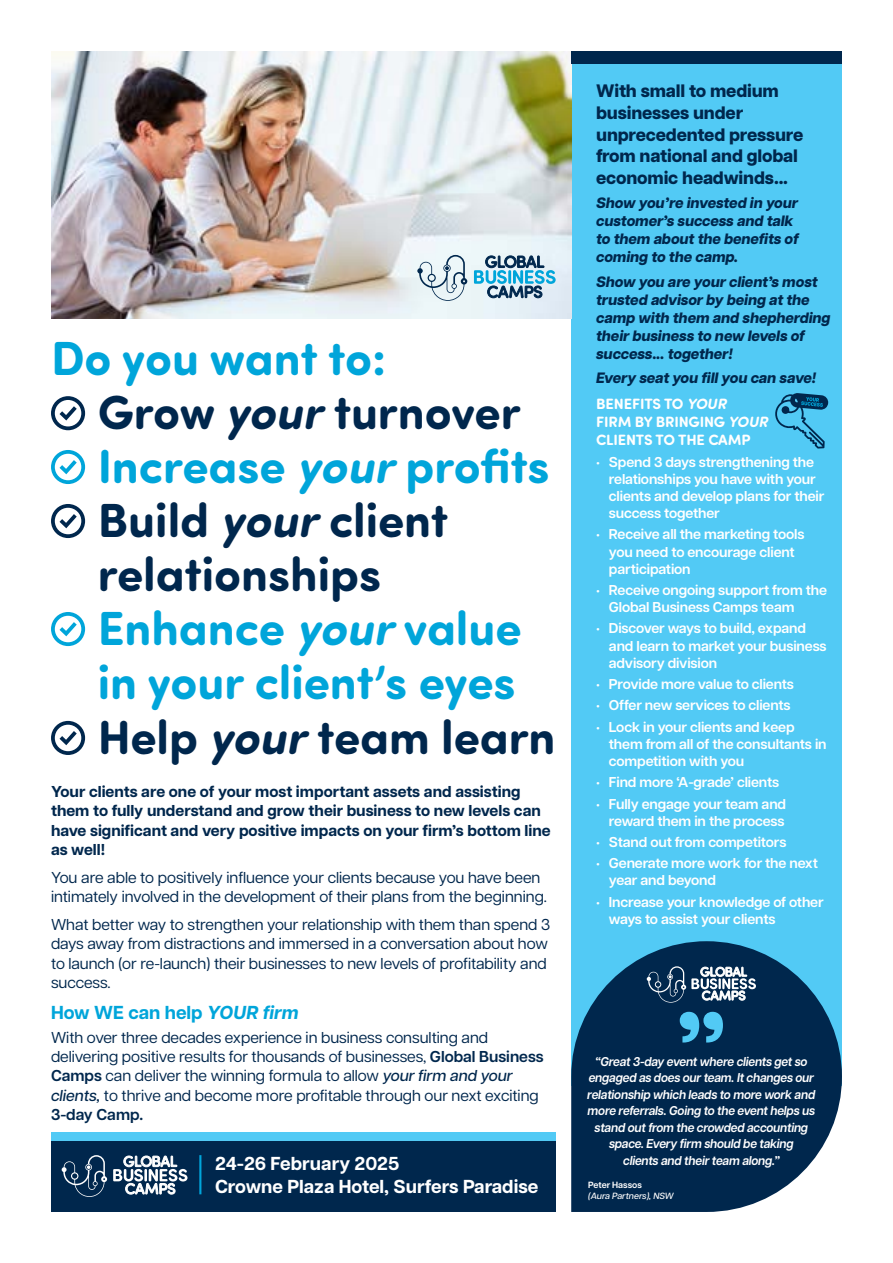
<style>
.page{position:relative;width:893px;height:1263px;background:#fff}
.page>*{position:absolute;margin:0;border:0;box-sizing:border-box;transform-origin:0 0}
.t1{font:700 48px/54px "Sofia Pro Soft";color:#00a5da}
.t2{font:700 18.75px/22.5px "Articulat CF";color:#fff}
.t3{font:700 18.75px "Articulat CF";color:#00a5da}
.t4{font:800 18px/21.6px "Articulat CF";letter-spacing:-.01em;color:#00274d}
.t5{font:15.75px/19.4px "Articulat CF";color:#00274d}
.t6{font:700 15.75px/19.4px "Articulat CF";color:#00274d}
.t7{font:italic 800 15px/18px "Articulat CF";letter-spacing:-.01em;color:#00274d}
.t8{font:700 15px/18px "Sofia Pro Soft";letter-spacing:-.01em;color:#fff}
.t9{font:600 14.25px/17.1px "Articulat CF";letter-spacing:-.01em;color:#fff}
.t10{font:italic 600 12.75px/16.5px "Articulat CF";letter-spacing:-.015em;color:#fff;text-align:center;scale:.95 1}
.t11{font:italic 500 9px "Articulat CF";color:#fff}
.t12{font:600 9px "Articulat CF";color:#fff}
.s1{color:#00274d}
.s2{font-style:italic;color:#00274d}
.s3{font-style:italic}
.s4{font-weight:600}
.s5{font-weight:500;font-style:italic}
</style>
<div class="page">
<div style="left:571px;top:51px;width:271px;height:1035px;background:#52caf5"></div>
<svg style="left:775px;top:393px;width:53px;height:56px"></svg>
<img style="left:51px;top:51px;width:520px;height:268px">
<svg style="left:51px;top:396px;width:34px;height:34px"></svg>
<svg style="left:51px;top:450px;width:34px;height:34px"></svg>
<svg style="left:51px;top:504px;width:34px;height:34px"></svg>
<svg style="left:51px;top:721px;width:34px;height:34px"></svg>
<svg style="left:51px;top:612px;width:34px;height:34px"></svg>
<svg style="left:417px;top:255px;width:50px;height:46px"></svg>
<svg style="left:474px;top:256px;width:82px;height:44px"></svg>
<svg style="left:571px;top:941px;width:271px;height:271px;fill:#00274d"></svg>
<svg style="left:680px;top:1012px;width:43px;height:30px"></svg>
<svg style="left:647px;top:966px;width:109px;height:37px"></svg>
<div style="left:51px;top:1141px;width:505px;height:71px;background:#00274d"></div>
<div style="left:51px;top:1133px;width:505px;height:8px;background:#52caf5"></div>
<svg style="left:62px;top:1155px;width:45px;height:42px"></svg>
<svg style="left:113px;top:1156px;width:75px;height:39px"></svg>
<hr style="left:199px;top:1155px;width:2px;height:39px;background:#00a5da">
<div style="left:571px;top:51px;width:271px;height:13px;background:#00274d"></div>
<h1 class="t1" style="left:98px;top:329px;width:459px;text-indent:-47px">Do you want to:<br><span class="s1">Grow</span> <span class="s2">your</span> <span class="s1">turnover<br></span>Increase <span class="s3">your</span> profits<br><span class="s1">Build</span> <span class="s2">your</span> <span class="s1">client relationships<br></span>Enhance <span class="s3">your</span> value in your client’s eyes<br><span class="s1">Help</span> <span class="s2">your</span> <span class="s1">team learn</span></h1>
<p class="t6" style="left:51px;top:781px;width:501px">Your clients are one of your most important assets and assisting them to fully understand and grow their business to new levels can have significant and very positive impacts on your firm’s bottom line as well!</p>
<p class="t5" style="left:51px;top:866px;width:497px">You are able to positively influence your clients because you have been intimately involved in the development of their plans from the beginning.</p>
<p class="t5" style="left:51px;top:914px;width:501px">What better way to strengthen your relationship with them than spend 3 days away from distractions and immersed in a conversation about how to launch (or re-launch) their businesses to new levels of profitability and success.</p>
<h2 class="t3" style="left:51px;top:999px;width:249px">How WE can help <span class="s3">YOUR firm</span></h2>
<p class="t5" style="left:51px;top:1026px;width:494px">With over three decades experience in business consulting and delivering positive results for thousands of businesses, <span class="s4">Global Business Camps</span> can deliver the winning formula to allow <span class="s5">your firm and your clients,</span> to thrive and become more profitable through our next exciting <span class="s4">3-day Camp.</span></p>
<h2 class="t2" style="left:215px;top:1152px;width:325px">24-26 February 2025<br>Crowne Plaza Hotel, Surfers Paradise</h2>
<p class="t4" style="left:596px;top:80px;width:209px">With small to medium businesses under unprecedented pressure from national and global economic headwinds...</p>
<p class="t7" style="left:596px;top:194px;width:204px">Show you’re invested in your customer’s success and talk to them about the benefits of coming to the camp.</p>
<p class="t7" style="left:596px;top:272px;width:236px">Show you are your client’s most trusted advisor by being at the camp with them and shepherding their business to new levels of success... together!</p>
<p class="t7" style="left:596px;top:368px;width:222px">Every seat you fill you can save!</p>
<p class="t8" style="left:596px;top:394px;width:173px">BENEFITS TO <span class="s3">YOUR<br></span>FIRM BY BRINGING <span class="s3">YOUR<br></span>CLIENTS TO THE CAMP</p>
<p class="t9" style="left:609px;top:453px;width:217px;text-indent:-13px">• Spend 3 days strengthening the relationships you have with your clients and develop plans for their success together</p>
<p class="t9" style="left:609px;top:525px;width:197px;text-indent:-13px">• Receive all the marketing tools you need to encourage client participation</p>
<p class="t9" style="left:609px;top:581px;width:220px;text-indent:-13px">• Receive ongoing support from the<br>Global Business Camps team</p>
<p class="t9" style="left:609px;top:619px;width:219px;text-indent:-13px">• Discover ways to build, expand and learn to market your business advisory division</p>
<p class="t9" style="left:596px;top:675px;width:199px">• Provide more value to clients</p>
<p class="t9" style="left:596px;top:696px;width:196px">• Offer new services to clients</p>
<p class="t9" style="left:609px;top:718px;width:219px;text-indent:-13px">• Lock in your clients and keep them from all of the consultants in competition with you</p>
<p class="t9" style="left:596px;top:773px;width:184px">• Find more ‘A-grade’ clients</p>
<p class="t9" style="left:596px;top:794px;width:192px;text-align:right">• Fully engage your team and reward them in the process</p>
<p class="t9" style="left:596px;top:833px;width:192px">• Stand out from competitors</p>
<p class="t9" style="left:609px;top:854px;width:210px;text-indent:-13px">• Generate more work for the next year and beyond</p>
<p class="t9" style="left:609px;top:893px;width:216px;text-indent:-13px">• Increase your knowledge of other ways to assist your clients</p>
<p class="t10" style="left:587px;top:1052px;width:242px">“Great 3-day event where clients get so engaged as does our team. It changes our relationship which leads to more work and more referrals. Going to the event helps us stand out from the crowded accounting space. Every firm should be taking<br>clients and their team along.”</p>
<p class="t12" style="left:588px;top:1178px;width:55px">Peter Hassos</p>
<p class="t11" style="left:588px;top:1189px;width:87px">(Aura Partners), NSW</p>
</div>
